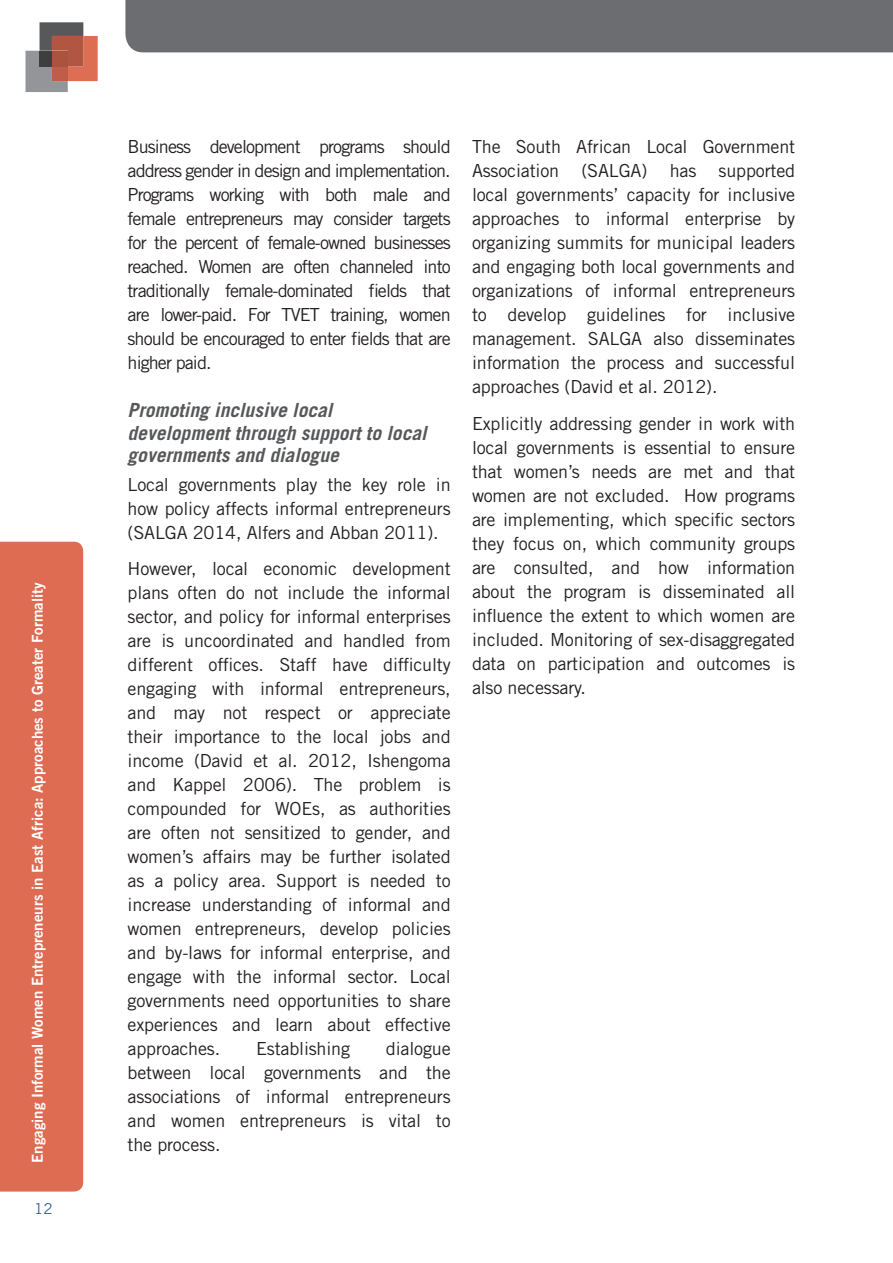
<style>
.page{position:relative;width:893px;height:1263px;background:#fff}
.page>*{position:absolute;margin:0;border:0;box-sizing:border-box;transform-origin:0 0}
.t1{font:italic 700 19.5px/22.5px "Trade Gothic LT Std";color:#57585a}
.t2{font:18px/24px "Trade Gothic LT Std";letter-spacing:-.01em;color:#231f20;text-align:justify}
.t3{font:15px "Trade Gothic LT Std Bd 2";color:#fff}
.t4{font:15px "Trade Gothic LT Std";color:#376092}
</style>
<div class="page">
<div style="left:0;top:542px;width:83px;height:649px;background:#dd6c53"></div>
<div style="left:125px;top:0;width:768px;height:52px;background:#6c6d70"></div>
<svg style="left:26px;top:22px;width:72px;height:70px"></svg>
<div style="left:52px;top:51px;width:16px;height:15px;background:#ab533f"></div>
<p class="t3" style="left:28px;top:1163px;width:582px;rotate:-90deg">Engaging Informal Women Entrepreneurs in East Africa: Approaches to Greater Formality</p>
<p class="t4" style="left:34px;top:1199px;width:20px">12</p>
<p class="t2" style="left:128px;top:135px;width:325px">Business development programs should address gender in design and implementation.<br>Programs working with both male and female entrepreneurs may consider targets for the percent of female-owned businesses reached. Women are often channeled into traditionally female-dominated fields that are lower-paid. For TVET training, women should be encouraged to enter fields that are higher paid.</p>
<p class="t1" style="left:128px;top:399px;width:301px">Promoting inclusive local development through support to local governments and dialogue</p>
<p class="t2" style="left:128px;top:472px;width:325px">Local governments play the key role in how policy affects informal entrepreneurs (SALGA 2014, Alfers and Abban 2011).</p>
<p class="t2" style="left:128px;top:557px;width:325px">However, local economic development plans often do not include the informal sector, and policy for informal enterprises are is uncoordinated and handled from different offices. Staff have difficulty engaging with informal entrepreneurs, and may not respect or appreciate their importance to the local jobs and income (David et al. 2012, Ishengoma and Kappel 2006). The problem is compounded for WOEs, as authorities are often not sensitized to gender, and women’s affairs may be further isolated as a policy area. Support is needed to increase understanding of informal and women entrepreneurs, develop policies and by-laws for informal enterprise, and engage with the informal sector. Local governments need opportunities to share experiences and learn about effective approaches.</p>
<p class="t2" style="left:128px;top:1037px;width:325px;text-indent:258px">dialogue between local governments and the associations of informal entrepreneurs and women entrepreneurs is vital to the process.</p>
<p class="t2" style="left:256px;top:1037px;width:96px">Establishing</p>
<p class="t2" style="left:472px;top:135px;width:325px">The South African Local Government Association (SALGA) has supported local governments’ capacity for inclusive approaches to informal enterprise by organizing summits for municipal leaders and engaging both local governments and organizations of informal entrepreneurs to develop guidelines for inclusive management. SALGA also disseminates information the process and successful approaches (David et al. 2012).</p>
<p class="t2" style="left:472px;top:411px;width:325px">Explicitly addressing gender in work with local governments is essential to ensure that women’s needs are met and that women are not excluded. How programs are implementing, which specific sectors they focus on, which community groups are consulted, and how information about the program is disseminated all influence the extent to which women are included. Monitoring of sex-disaggregated data on participation and outcomes is also necessary.</p>
</div>
